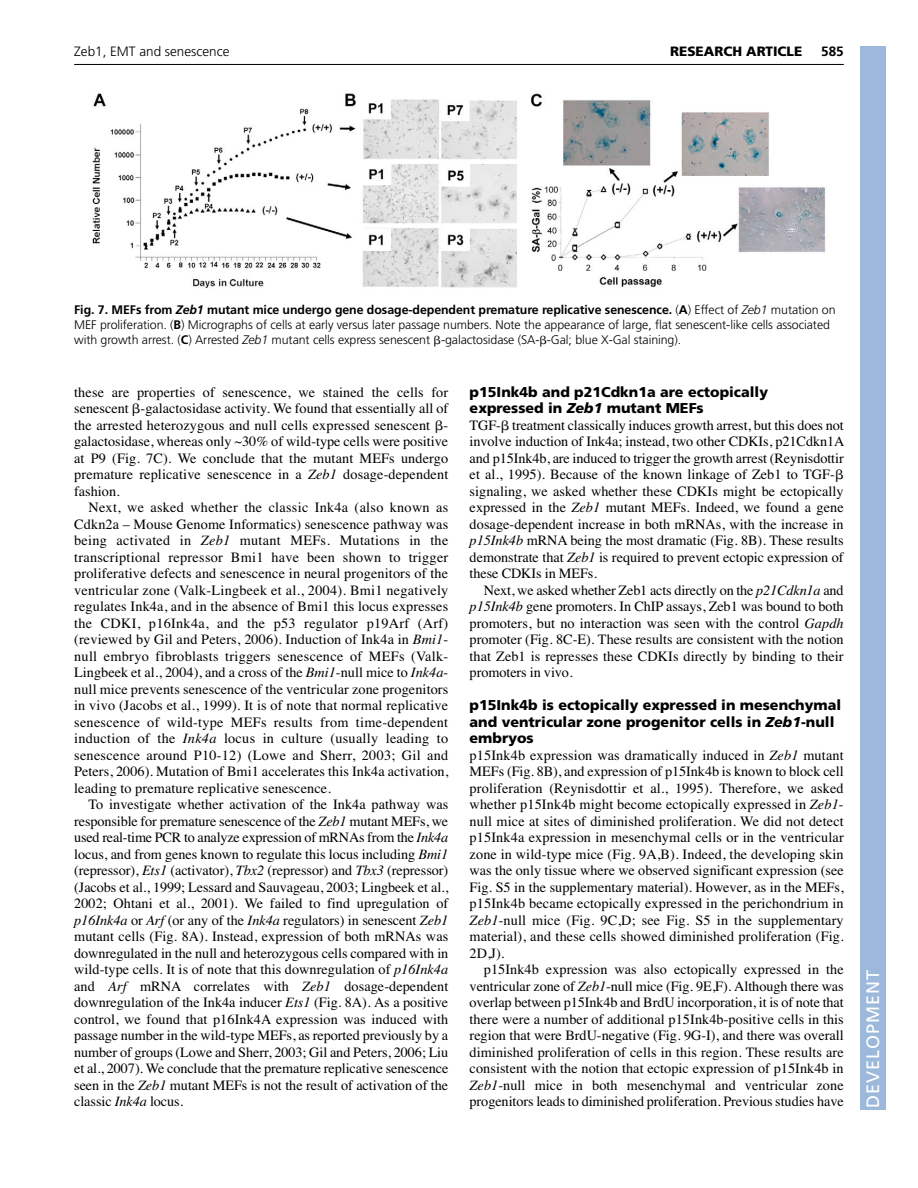
<style>
.page{position:relative;width:918px;height:1188px;background:#fff}
.page>*{position:absolute;margin:0;border:0;box-sizing:border-box;transform-origin:0 0}
.t1{font:18px "Frutiger LT Std";letter-spacing:.055em;color:#fff}
.t2{font:14.25px/16.5px "Times";letter-spacing:.005em;color:#000;text-align:justify}
.t3{font:900 14.25px/16.5px "Frutiger LT Std";color:#000}
.t4{font:300 13.5px "Frutiger LT Std";color:#000}
.t5{font:900 13.5px "Frutiger LT Std";color:#000}
.t6{font:700 13.5px "Frutiger LT Std";color:#000}
.t7{font:300 12.3px/15px "Frutiger LT Std";letter-spacing:-.005em;color:#000}
.s1{font-weight:700}
.s2{font-weight:700;font-style:italic}
.s3{font-style:italic}
.s4{font-family:"Mathematical Pi One";font-weight:400}
.s5{font-family:"Mathematical Pi One"}
</style>
<div class="page">
<hr style="left:74px;top:64px;width:770px;height:1px;background:#000">
<img style="left:92px;top:93px;width:734px;height:196px">
<div style="left:860px;top:46px;width:26px;height:1064px;background:#9cb9db"></div>
<p class="t4" style="left:74px;top:46px;width:157px">Zeb1, EMT and senescence</p>
<p class="t5" style="left:670px;top:46px;width:134px">RESEARCH ARTICLE</p>
<p class="t6" style="left:821px;top:46px;width:24px">585</p>
<p class="t7" style="left:74px;top:304px;width:763px"><span class="s1">Fig. 7. MEFs from</span> <span class="s2">Zeb1</span> <span class="s1">mutant mice undergo gene dosage-dependent premature replicative senescence.</span> (<span class="s1">A</span>) Effect of <span class="s3">Zeb1</span> mutation on<br>MEF proliferation. (<span class="s1">B</span>) Micrographs of cells at early versus later passage numbers. Note the appearance of large, flat senescent-like cells associated with growth arrest. (<span class="s1">C</span>) Arrested <span class="s3">Zeb1</span> mutant cells express senescent <span class="s4">-</span>-galactosidase (SA-<span class="s4">-</span>-Gal; blue X-Gal staining).</p>
<p class="t2" style="left:74px;top:385px;width:376px">these are properties of senescence, we stained the cells for senescent <span class="s5">-</span>-galactosidase activity. We found that essentially all of the arrested heterozygous and null cells expressed senescent <span class="s5">-</span>- galactosidase, whereas only ~30% of wild-type cells were positive at P9 (Fig. 7C). We conclude that the mutant MEFs undergo premature replicative senescence in a <span class="s3">Zeb1</span> dosage-dependent fashion.</p>
<p class="t2" style="left:74px;top:501px;width:376px;text-indent:14px">Next, we asked whether the classic Ink4a (also known as Cdkn2a – Mouse Genome Informatics) senescence pathway was being activated in <span class="s3">Zeb1</span> mutant MEFs. Mutations in the transcriptional repressor Bmi1 have been shown to trigger proliferative defects and senescence in neural progenitors of the ventricular zone (Valk-Lingbeek et al., 2004). Bmi1 negatively regulates Ink4a, and in the absence of Bmi1 this locus expresses the CDKI, p16Ink4a, and the p53 regulator p19Arf (Arf) (reviewed by Gil and Peters, 2006). Induction of Ink4a in <span class="s3">Bmi1</span>- null embryo fibroblasts triggers senescence of MEFs (Valk-Lingbeek et al., 2004), and a cross of the <span class="s3">Bmi1</span>-null mice to <span class="s3">Ink4a&shy;</span>null mice prevents senescence of the ventricular zone progenitors in vivo (Jacobs et al., 1999). It is of note that normal replicative senescence of wild-type MEFs results from time-dependent induction of the <span class="s3">Ink4a</span> locus in culture (usually leading to senescence around P10-12) (Lowe and Sherr, 2003; Gil and Peters, 2006). Mutation of Bmi1 accelerates this Ink4a activation, leading to premature replicative senescence.</p>
<p class="t2" style="left:74px;top:798px;width:376px;text-indent:14px">To investigate whether activation of the Ink4a pathway was responsible for premature senescence of the <span class="s3">Zeb1</span> mutant MEFs, we used real-time PCR to analyze expression of mRNAs from the <span class="s3">Ink4a </span>locus, and from genes known to regulate this locus including <span class="s3">Bmi1 </span>(repressor), <span class="s3">Ets1</span> (activator), <span class="s3">Tbx2</span> (repressor) and <span class="s3">Tbx3</span> (repressor) (Jacobs et al., 1999; Lessard and Sauvageau, 2003; Lingbeek et al., 2002; Ohtani et al., 2001). We failed to find upregulation of <span class="s3">p16Ink4a</span> or <span class="s3">Arf</span> (or any of the <span class="s3">Ink4a</span> regulators) in senescent <span class="s3">Zeb1 </span>mutant cells (Fig. 8A). Instead, expression of both mRNAs was downregulated in the null and heterozygous cells compared with in wild-type cells. It is of note that this downregulation of <span class="s3">p16Ink4a </span>and <span class="s3">Arf</span> mRNA correlates with <span class="s3">Zeb1</span> dosage-dependent downregulation of the Ink4a inducer <span class="s3">Ets1</span> (Fig. 8A). As a positive control, we found that p16Ink4A expression was induced with passage number in the wild-type MEFs, as reported previously by a number of groups (Lowe and Sherr, 2003; Gil and Peters, 2006; Liu et al., 2007). We conclude that the premature replicative senescence seen in the <span class="s3">Zeb1</span> mutant MEFs is not the result of activation of the classic <span class="s3">Ink4a</span> locus.</p>
<p class="t3" style="left:470px;top:385px;width:300px">p15Ink4b and p21Cdkn1a are ectopically expressed in <span class="s3">Zeb1</span> mutant MEFs</p>
<p class="t2" style="left:470px;top:418px;width:376px">TGF-<span class="s5">-</span> treatment classically induces growth arrest, but this does not involve induction of Ink4a; instead, two other CDKIs, p21Cdkn1A and p15Ink4b, are induced to trigger the growth arrest (Reynisdottir et al., 1995). Because of the known linkage of Zeb1 to TGF-<span class="s5">- </span>signaling, we asked whether these CDKIs might be ectopically expressed in the <span class="s3">Zeb1</span> mutant MEFs. Indeed, we found a gene dosage-dependent increase in both mRNAs, with the increase in <span class="s3">p15Ink4b</span> mRNA being the most dramatic (Fig. 8B). These results demonstrate that <span class="s3">Zeb1</span> is required to prevent ectopic expression of these CDKIs in MEFs.</p>
<p class="t2" style="left:470px;top:583px;width:376px;text-indent:14px">Next, we asked whether Zeb1 acts directly on the <span class="s3">p21Cdkn1a</span> and <span class="s3">p15Ink4b</span> gene promoters. In ChIP assays, Zeb1 was bound to both promoters, but no interaction was seen with the control <span class="s3">Gapdh </span>promoter (Fig. 8C-E). These results are consistent with the notion that Zeb1 is represses these CDKIs directly by binding to their promoters in vivo.</p>
<p class="t3" style="left:470px;top:698px;width:373px">p15Ink4b is ectopically expressed in mesenchymal and ventricular zone progenitor cells in <span class="s3">Zeb1</span>-null embryos</p>
<p class="t2" style="left:470px;top:748px;width:376px">p15Ink4b expression was dramatically induced in <span class="s3">Zeb1</span> mutant MEFs (Fig. 8B), and expression of p15Ink4b is known to block cell proliferation (Reynisdottir et al., 1995). Therefore, we asked whether p15Ink4b might become ectopically expressed in <span class="s3">Zeb1</span>- null mice at sites of diminished proliferation. We did not detect p15Ink4a expression in mesenchymal cells or in the ventricular zone in wild-type mice (Fig. 9A,B). Indeed, the developing skin was the only tissue where we observed significant expression (see Fig. S5 in the supplementary material). However, as in the MEFs, p15Ink4b became ectopically expressed in the perichondrium in <span class="s3">Zeb1</span>-null mice (Fig. 9C,D; see Fig. S5 in the supplementary material), and these cells showed diminished proliferation (Fig.<br>2D,J).</p>
<p class="t2" style="left:470px;top:963px;width:376px;text-indent:14px">p15Ink4b expression was also ectopically expressed in the ventricular zone of <span class="s3">Zeb1</span>-null mice (Fig. 9E,F). Although there was overlap between p15Ink4b and BrdU incorporation, it is of note that there were a number of additional p15Ink4b-positive cells in this region that were BrdU-negative (Fig. 9G-I), and there was overall diminished proliferation of cells in this region. These results are consistent with the notion that ectopic expression of p15Ink4b in <span class="s3">Zeb1</span>-null mice in both mesenchymal and ventricular zone progenitors leads to diminished proliferation. Previous studies have</p>
<p class="t1" style="left:862px;top:1108px;width:140px;rotate:-90deg">DEVELOPMENT</p>
</div>
